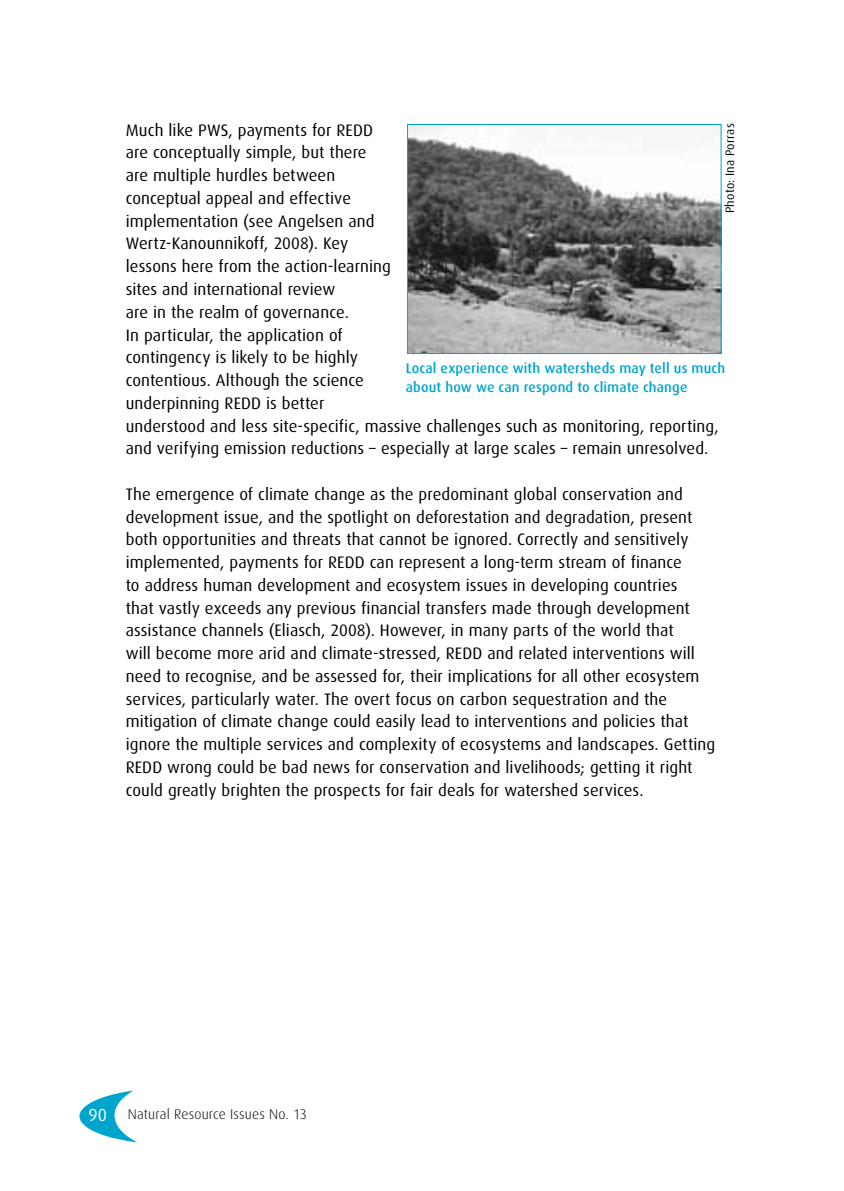
<style>
.page{position:relative;width:844px;height:1191px;background:#fff}
.page>*{position:absolute;margin:0;border:0;box-sizing:border-box;transform-origin:0 0}
.t1{font:16.62px/22.8px "Dax";letter-spacing:.005em;color:#000}
.t2{font:500 14px/19.2px "Dax";letter-spacing:.01em;color:#00a5ce}
.t3{font:300 14px "Dax";letter-spacing:.015em;color:#000}
.t4{font:12.25px "Dax";letter-spacing:.02em;color:#000}
.s1{font-weight:400;font-size:17.5px;color:#fff}
</style>
<div class="page">
<svg style="left:79px;top:1090px;width:58px;height:52px"></svg>
<img style="left:409px;top:126px;width:310px;height:226px">
<div style="left:407px;top:124px;width:314px;height:230px;border:1px solid #00a5ce"></div>
<p class="t1" style="left:126px;top:119px;width:594px">Much like PWS, payments for REDD<br>are conceptually simple, but there<br>are multiple hurdles between<br>conceptual appeal and effective<br>implementation (see Angelsen and<br>Wertz-Kanounnikoff, 2008). Key<br>lessons here from the action-learning<br>sites and international review<br>are in the realm of governance.<br>In particular, the application of<br>contingency is likely to be highly<br>contentious. Although the science<br>underpinning REDD is better<br>understood and less site-specific, massive challenges such as monitoring, reporting, and verifying emission reductions – especially at large scales – remain unresolved.</p>
<p class="t1" style="left:126px;top:483px;width:591px">The emergence of climate change as the predominant global conservation and development issue, and the spotlight on deforestation and degradation, present both opportunities and threats that cannot be ignored. Correctly and sensitively implemented, payments for REDD can represent a long-term stream of finance<br>to address human development and ecosystem issues in developing countries<br>that vastly exceeds any previous financial transfers made through development assistance channels (Eliasch, 2008). However, in many parts of the world that<br>will become more arid and climate-stressed, REDD and related interventions will need to recognise, and be assessed for, their implications for all other ecosystem services, particularly water. The overt focus on carbon sequestration and the mitigation of climate change could easily lead to interventions and policies that ignore the multiple services and complexity of ecosystems and landscapes. Getting REDD wrong could be bad news for conservation and livelihoods; getting it right could greatly brighten the prospects for fair deals for watershed services.</p>
<p class="t4" style="left:723px;top:213px;width:92px;rotate:-90deg">Photo: Ina Porras</p>
<p class="t2" style="left:406px;top:359px;width:321px">Local experience with watersheds may tell us much about how we can respond to climate change</p>
<p class="t3" style="left:88px;top:1106px;width:220px"><span class="s1">90</span> Natural Resource Issues No. 13</p>
</div>
